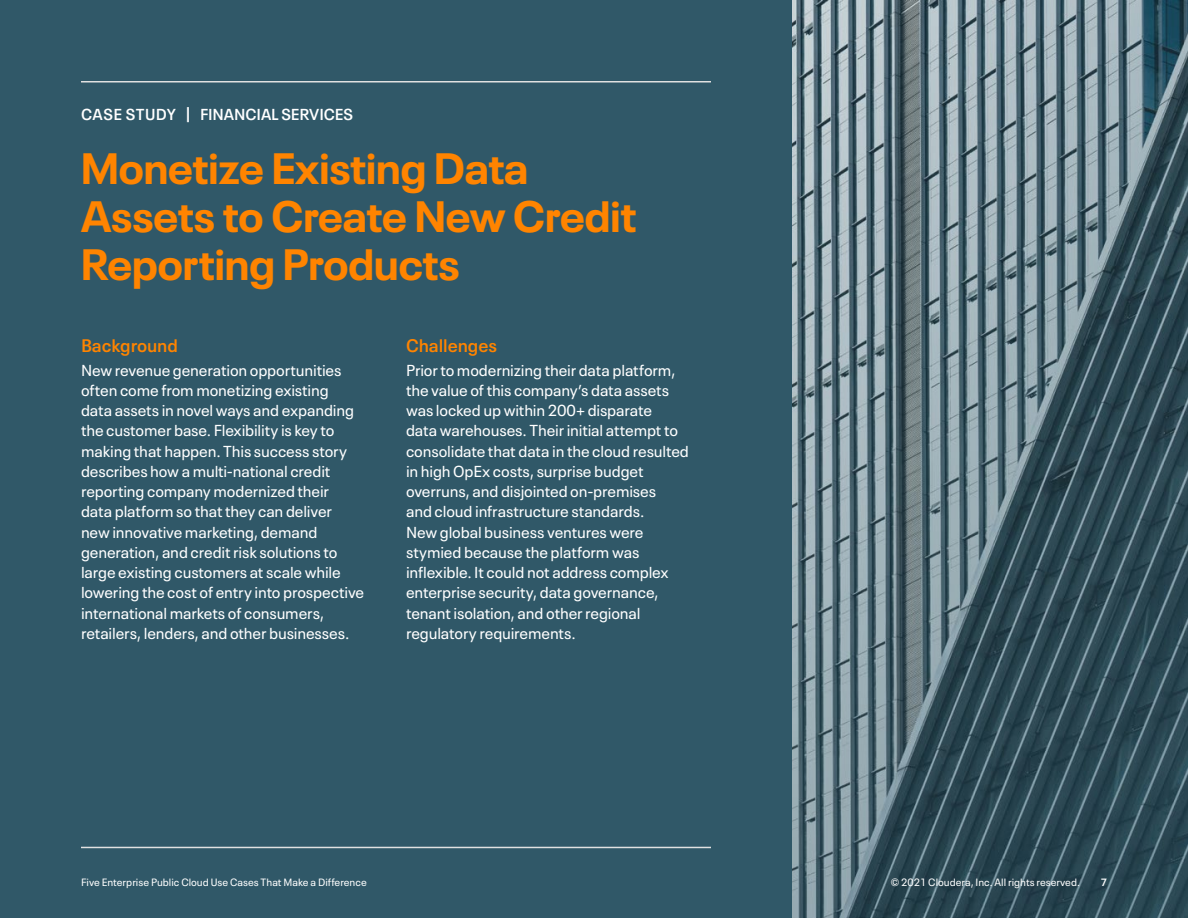
<style>
.page{position:relative;width:1188px;height:918px;background:#305868}
.page>*{position:absolute;margin:0;border:0;box-sizing:border-box;transform-origin:0 0}
.t1{font:700 43.5px/48px "Neue Plak";color:#ff8400}
.t2{font:600 18px "Neue Plak Text";letter-spacing:-.005em;color:#ff8400}
.t3{font:15.75px/20.2px "Neue Plak Text";letter-spacing:-.01em;color:#fff}
.t4{font:600 15.75px "Neue Plak Text";letter-spacing:-.005em;color:#fff}
.t5{font:10.5px "Neue Plak Text";color:#fff}
.t6{font:600 10.5px "Neue Plak Text";color:#fff}
</style>
<div class="page">
<img style="left:792px;top:0;width:396px;height:918px">
<hr style="left:81px;top:847px;width:630px;height:1px;background:#e1e1e1">
<hr style="left:81px;top:81px;width:630px;height:1px;background:#e1e1e1">
<p class="t4" style="left:81px;top:102px;width:273px">CASE STUDY | FINANCIAL SERVICES</p>
<h1 class="t1" style="left:81px;top:140px;width:557px">Monetize Existing Data<br>Assets to Create New Credit<br>Reporting Products</h1>
<p class="t2" style="left:81px;top:331px;width:99px">Background</p>
<p class="t3" style="left:81px;top:358px;width:285px">New revenue generation opportunities often come from monetizing existing<br>data assets in novel ways and expanding the customer base. Flexibility is key to making that happen. This success story describes how a multi-national credit reporting company modernized their data platform so that they can deliver new innovative marketing, demand generation, and credit risk solutions to large existing customers at scale while lowering the cost of entry into prospective international markets of consumers, retailers, lenders, and other businesses.</p>
<p class="t2" style="left:406px;top:331px;width:93px">Challenges</p>
<p class="t3" style="left:406px;top:358px;width:284px">Prior to modernizing their data platform, the value of this company’s data assets was locked up within 200+ disparate<br>data warehouses. Their initial attempt to consolidate that data in the cloud resulted in high OpEx costs, surprise budget overruns, and disjointed on-premises<br>and cloud infrastructure standards.<br>New global business ventures were stymied because the platform was inflexible. It could not address complex enterprise security, data governance, tenant isolation, and other regional regulatory requirements.</p>
<p class="t5" style="left:81px;top:874px;width:287px">Five Enterprise Public Cloud Use Cases That Make a Difference</p>
<p class="t5" style="left:891px;top:874px;width:191px">© 2021 Cloudera, Inc. All rights reserved.</p>
<p class="t6" style="left:1101px;top:874px;width:8px">7</p>
</div>
